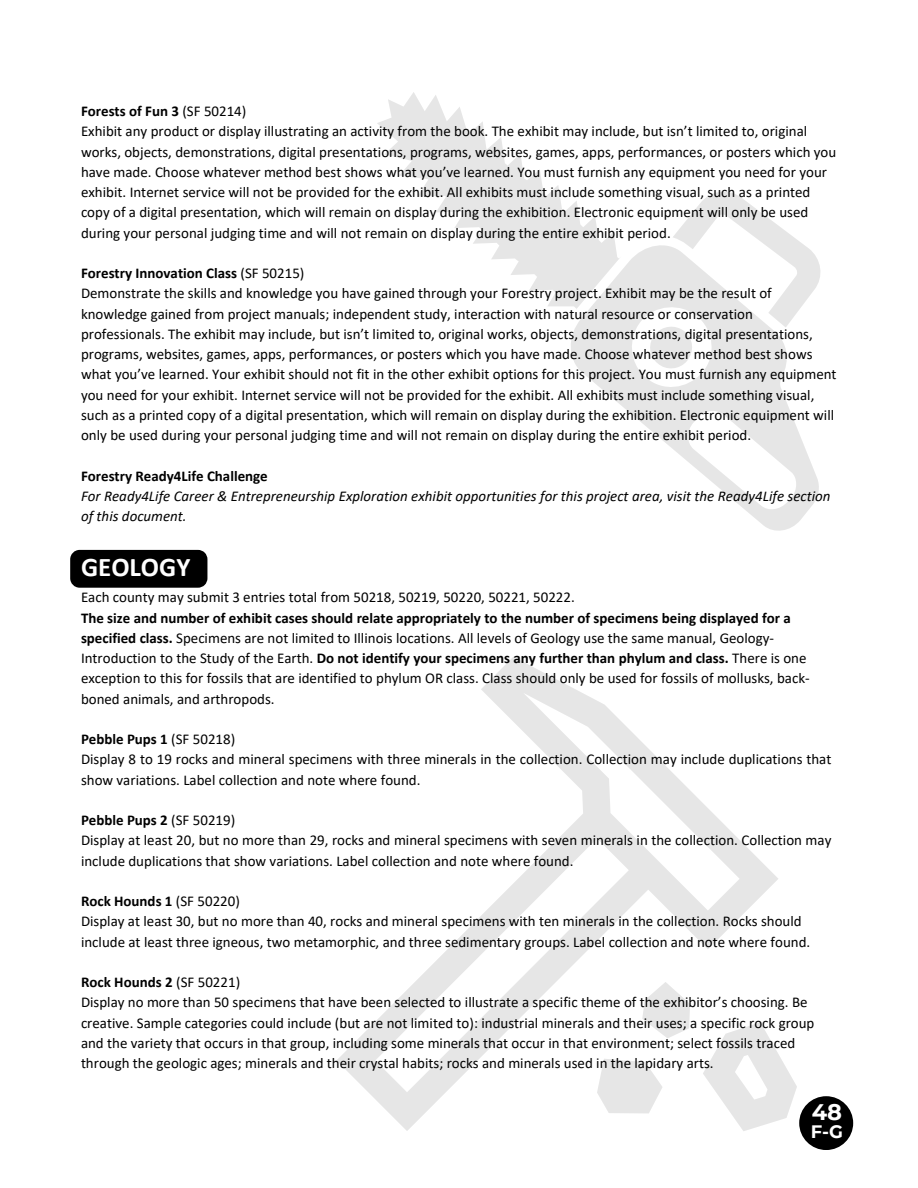
<style>
.page{position:relative;width:918px;height:1188px;background:#fff}
.page>*{position:absolute;margin:0;border:0;box-sizing:border-box;transform-origin:0 0}
.t1{font:700 27px "Calibri";color:#fff}
.t2{font:700 22.5px "Montserrat";color:#fff}
.t3{font:700 18px "Montserrat";color:#fff}
.t4{font:15px/20.2px "Calibri";color:#000}
.t5{font:italic 15px/20.2px "Calibri";color:#000}
.t6{font:700 15px "Calibri";color:#000}
.s1{font-weight:700}
</style>
<div class="page">
<svg style="left:377px;top:92px;width:238px;height:214px"></svg>
<svg style="left:567px;top:240px;width:252px;height:291px"></svg>
<svg style="left:648px;top:192px;width:173px;height:179px"></svg>
<svg style="left:337px;top:657px;width:460px;height:474px"></svg>
<div style="left:70px;top:550px;width:137px;height:38px;background:#000"></div>
<div style="left:799px;top:1096px;width:54px;height:54px;background:#000;border-radius:50%"></div>
<p class="t4" style="left:81px;top:102px;width:757px"><span class="s1">Forests of Fun 3</span> (SF 50214)<br>Exhibit any product or display illustrating an activity from the book. The exhibit may include, but isn’t limited to, original works, objects, demonstrations, digital presentations, programs, websites, games, apps, performances, or posters which you have made. Choose whatever method best shows what you’ve learned. You must furnish any equipment you need for your exhibit. Internet service will not be provided for the exhibit. All exhibits must include something visual, such as a printed copy of a digital presentation, which will remain on display during the exhibition. Electronic equipment will only be used during your personal judging time and will not remain on display during the entire exhibit period.</p>
<p class="t4" style="left:81px;top:264px;width:757px"><span class="s1">Forestry Innovation Class</span> (SF 50215)<br>Demonstrate the skills and knowledge you have gained through your Forestry project. Exhibit may be the result of knowledge gained from project manuals; independent study, interaction with natural resource or conservation professionals. The exhibit may include, but isn’t limited to, original works, objects, demonstrations, digital presentations, programs, websites, games, apps, performances, or posters which you have made. Choose whatever method best shows what you’ve learned. Your exhibit should not fit in the other exhibit options for this project. You must furnish any equipment you need for your exhibit. Internet service will not be provided for the exhibit. All exhibits must include something visual, such as a printed copy of a digital presentation, which will remain on display during the exhibition. Electronic equipment will only be used during your personal judging time and will not remain on display during the entire exhibit period.</p>
<p class="t6" style="left:81px;top:469px;width:188px">Forestry Ready4Life Challenge</p>
<p class="t5" style="left:81px;top:487px;width:751px">For Ready4Life Career &amp; Entrepreneurship Exploration exhibit opportunities for this project area, visit the Ready4Life section of this document.</p>
<h1 class="t1" style="left:81px;top:555px;width:111px">GEOLOGY</h1>
<p class="t4" style="left:81px;top:589px;width:495px">Each county may submit 3 entries total from 50218, 50219, 50220, 50221, 50222.</p>
<p class="t4" style="left:81px;top:609px;width:730px"><span class="s1">The size and number of exhibit cases should relate appropriately to the number of specimens being displayed for a specified class.</span> Specimens are not limited to Illinois locations. All levels of Geology use the same manual, Geology-Introduction to the Study of the Earth. <span class="s1">Do not identify your specimens any further than phylum and class.</span> There is one exception to this for fossils that are identified to phylum OR class. Class should only be used for fossils of mollusks, back&shy;boned animals, and arthropods.</p>
<p class="t4" style="left:81px;top:730px;width:752px"><span class="s1">Pebble Pups 1</span> (SF 50218)<br>Display 8 to 19 rocks and mineral specimens with three minerals in the collection. Collection may include duplications that show variations. Label collection and note where found.</p>
<p class="t4" style="left:81px;top:811px;width:752px"><span class="s1">Pebble Pups 2</span> (SF 50219)<br>Display at least 20, but no more than 29, rocks and mineral specimens with seven minerals in the collection. Collection may include duplications that show variations. Label collection and note where found.</p>
<p class="t4" style="left:81px;top:892px;width:731px"><span class="s1">Rock Hounds 1</span> (SF 50220)<br>Display at least 30, but no more than 40, rocks and mineral specimens with ten minerals in the collection. Rocks should include at least three igneous, two metamorphic, and three sedimentary groups. Label collection and note where found.</p>
<p class="t4" style="left:81px;top:973px;width:735px"><span class="s1">Rock Hounds 2</span> (SF 50221)<br>Display no more than 50 specimens that have been selected to illustrate a specific theme of the exhibitor’s choosing. Be creative. Sample categories could include (but are not limited to): industrial minerals and their uses; a specific rock group and the variety that occurs in that group, including some minerals that occur in that environment; select fossils traced through the geologic ages; minerals and their crystal habits; rocks and minerals used in the lapidary arts.</p>
<h2 class="t2" style="left:812px;top:1098px;width:32px">48</h2>
<p class="t3" style="left:811px;top:1121px;width:34px">F-G</p>
</div>
